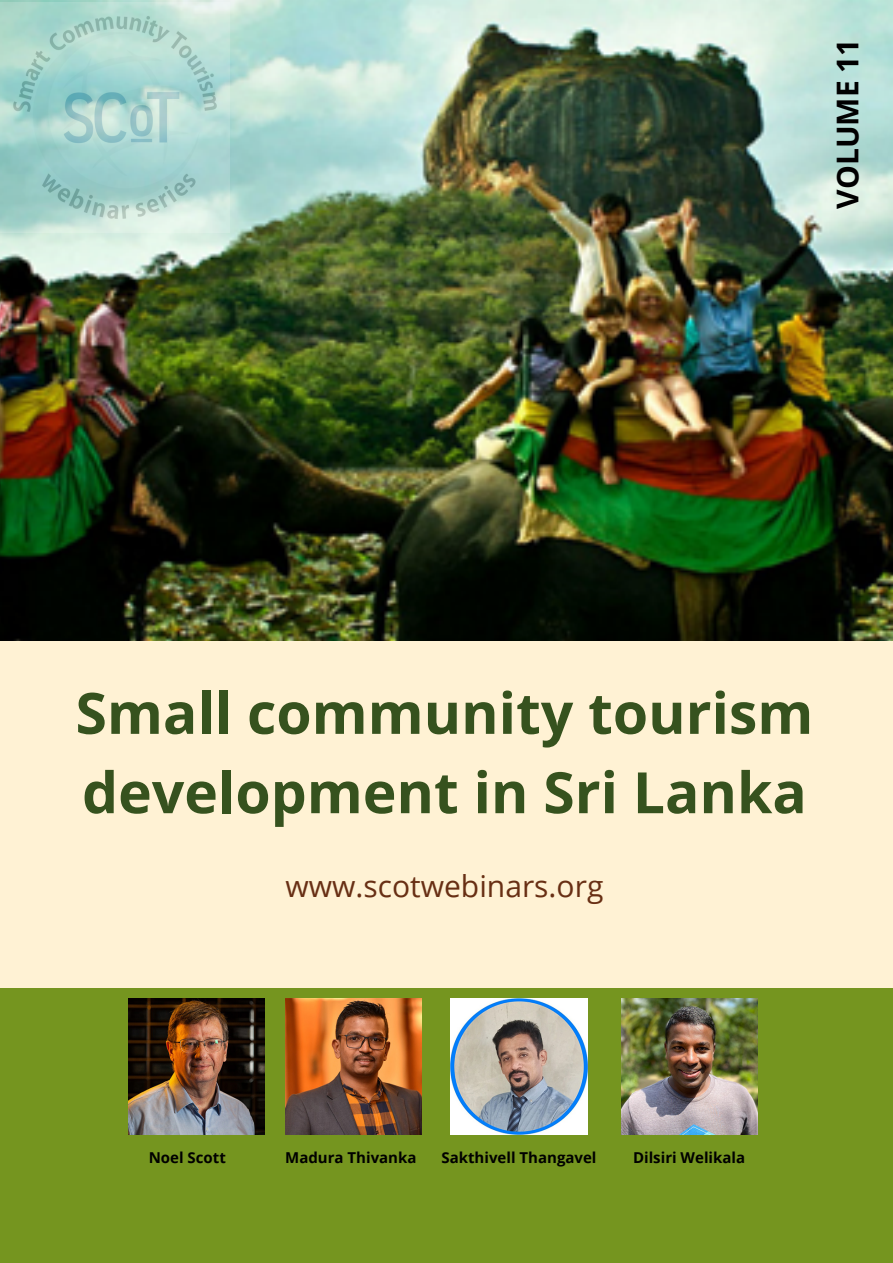
<style>
.page{position:relative;width:893px;height:1263px;background:#fff}
.page>*{position:absolute;margin:0;border:0;box-sizing:border-box;transform-origin:0 0}
.t1{font:700 57px/79.3px "Open Sans";color:#36521e}
.t2{font:30px "Open Sans";color:#682f14}
.t3{font:700 30px "Open Sans";color:#000}
.t4{font:700 15px "Open Sans";color:#000}
</style>
<div class="page">
<img style="left:0;top:0;width:893px;height:641px">
<div style="left:0;top:987px;width:893px;height:276px;background:#75951f"></div>
<div style="left:0;top:641px;width:893px;height:346px;background:#fff2d4"></div>
<img style="left:128px;top:998px;width:136px;height:137px">
<img style="left:285px;top:998px;width:136px;height:137px">
<img style="left:451px;top:998px;width:136px;height:137px">
<img style="left:621px;top:998px;width:136px;height:137px">
<img style="left:0;top:2px;width:230px;height:230px">
<p class="t3" style="left:826px;top:209px;width:172px;rotate:-90deg">VOLUME 11</p>
<p class="t1" style="left:75px;top:672px;width:739px">Small community tourism development in Sri Lanka</p>
<p class="t2" style="left:285px;top:865px;width:319px">www.scotwebinars.org</p>
<p class="t4" style="left:149px;top:1146px;width:79px">Noel Scott</p>
<p class="t4" style="left:285px;top:1146px;width:133px">Madura Thivanka</p>
<p class="t4" style="left:441px;top:1146px;width:156px">Sakthivell Thangavel</p>
<p class="t4" style="left:633px;top:1146px;width:114px">Dilsiri Welikala</p>
</div>
